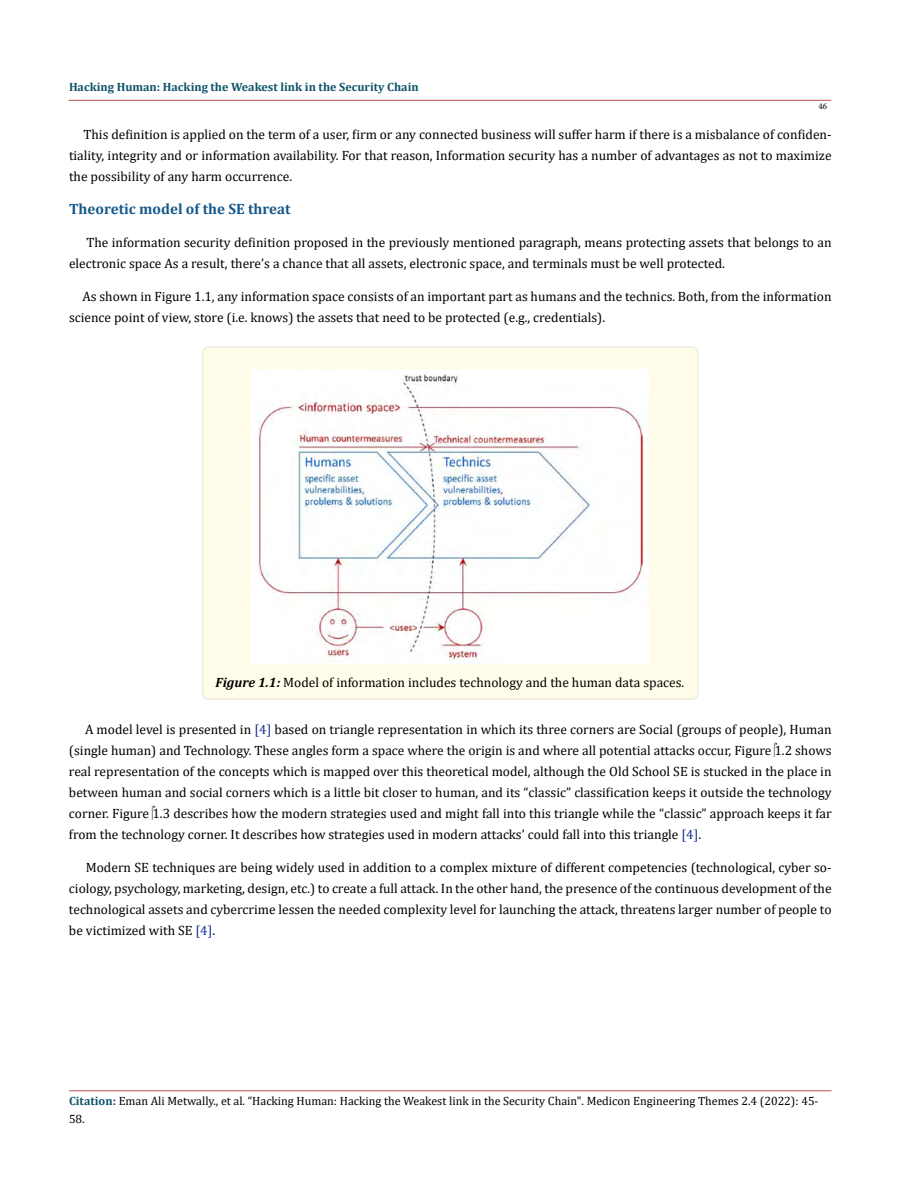
<style>
.page{position:relative;width:900px;height:1188px;background:#fff}
.page>*{position:absolute;margin:0;border:0;box-sizing:border-box;transform-origin:0 0}
.t1{font:700 15px "Cambria";color:#15588c}
.t2{font:13.5px/21px "Cambria";color:#000;text-align:justify}
.t3{font:12px/18px "Cambria";color:#000}
.t4{font:700 12px "Cambria";color:#0e536a}
.t5{font:9px "Minion Pro";color:#000}
.s1{font-weight:700;font-style:italic}
.s2{color:#152c8c}
.s3{font-weight:700;color:#0e536a}
.s4{font-weight:700;color:#173e88}
</style>
<div class="page">
<hr style="left:69px;top:1091px;width:763px;height:1px;background:#c0504d">
<hr style="left:69px;top:100px;width:762px;height:1px;background:#c0504d">
<div style="left:203px;top:347px;width:495px;height:352px;background:#fffde9;border-radius:6px"></div>
<div style="left:202px;top:346px;width:497px;height:354px;border:2px solid #eeece1;border-radius:6px"></div>
<img style="left:252px;top:370px;width:396px;height:294px">
<p class="t4" style="left:69px;top:78px;width:351px">Hacking Human: Hacking the Weakest link in the Security Chain</p>
<p class="t5" style="left:818px;top:100px;width:10px">46</p>
<p class="t2" style="left:69px;top:124px;width:764px;text-indent:15px">This definition is applied on the term of a user, firm or any connected business will suffer harm if there is a misbalance of confiden&shy;tiality, integrity and or information availability. For that reason, Information security has a number of advantages as not to maximize the possibility of any harm occurrence.</p>
<p class="t1" style="left:69px;top:198px;width:223px">Theoretic model of the SE threat</p>
<p class="t2" style="left:69px;top:232px;width:764px;text-indent:17px">The information security definition proposed in the previously mentioned paragraph, means protecting assets that belongs to an electronic space As a result, there’s a chance that all assets, electronic space, and terminals must be well protected.</p>
<p class="t2" style="left:69px;top:286px;width:764px;text-indent:14px">As shown in Figure 1.1, any information space consists of an important part as humans and the technics. Both, from the information science point of view, store (i.e. knows) the assets that need to be protected (e.g., credentials).</p>
<p class="t2" style="left:216px;top:672px;width:470px"><span class="s1">Figure 1.1:</span> Model of information includes technology and the human data spaces.</p>
<p class="t2" style="left:69px;top:719px;width:764px;text-indent:16px">A model level is presented in <span class="s2">[4]</span> based on triangle representation in which its three corners are Social (groups of people), Human (single human) and Technology. These angles form a space where the origin is and where all potential attacks occur, Figure 1.2 shows real representation of the concepts which is mapped over this theoretical model, although the Old School SE is stucked in the place in between human and social corners which is a little bit closer to human, and its “classic” classification keeps it outside the technology corner. Figure 1.3 describes how the modern strategies used and might fall into this triangle while the “classic” approach keeps it far from the technology corner. It describes how strategies used in modern attacks’ could fall into this triangle <span class="s2">[4]</span>.</p>
<p class="t2" style="left:69px;top:857px;width:764px;text-indent:17px">Modern SE techniques are being widely used in addition to a complex mixture of different competencies (technological, cyber so&shy;ciology, psychology, marketing, design, etc.) to create a full attack. In the other hand, the presence of the continuous development of the technological assets and cybercrime lessen the needed complexity level for launching the attack, threatens larger number of people to be victimized with SE <span class="s2">[4]</span>.</p>
<p class="t3" style="left:69px;top:1092px;width:751px"><span class="s3">Citation</span><span class="s4">:</span> Eman Ali Metwally., et al. “Hacking Human: Hacking the Weakest link in the Security Chain". Medicon Engineering Themes 2.4 (2022): 45-<br>58.</p>
</div>
